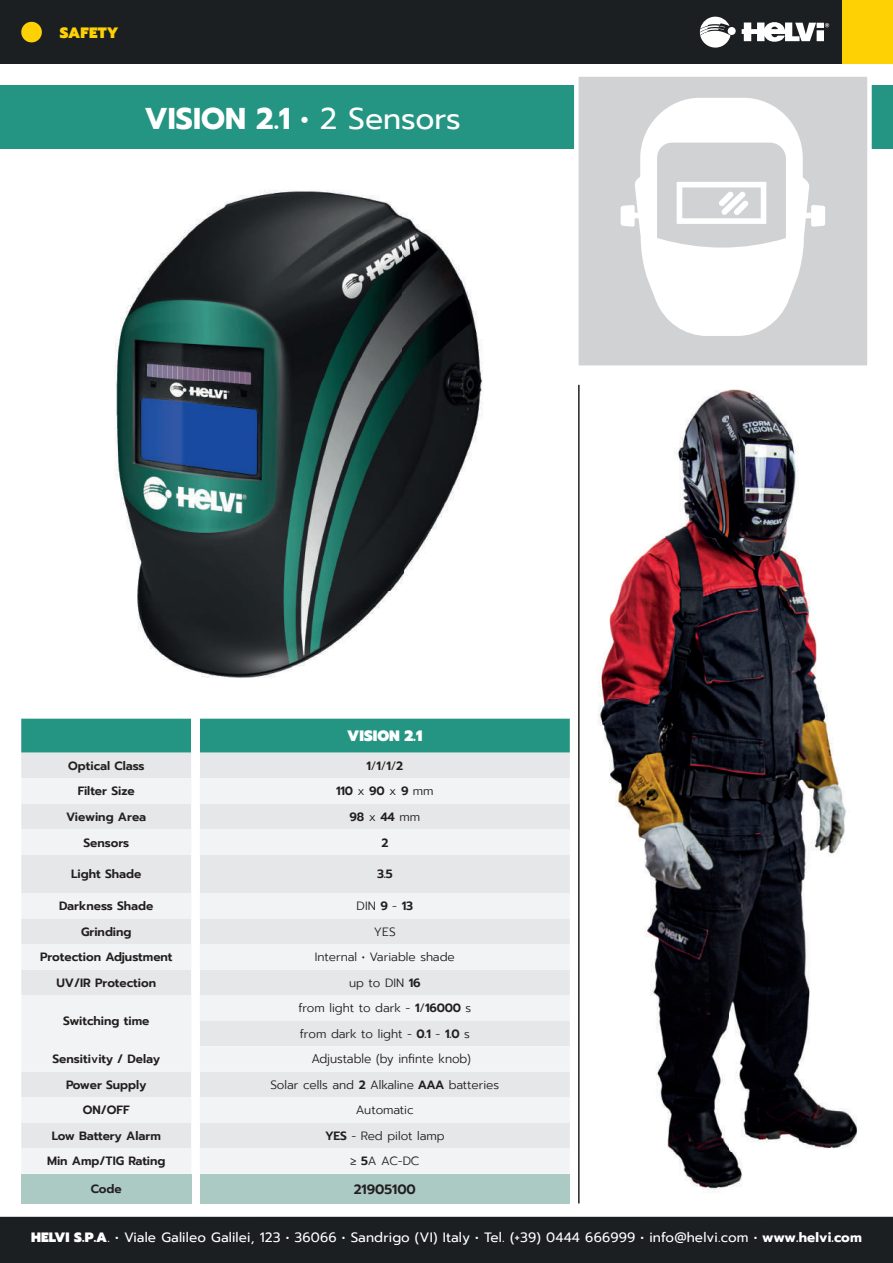
<style>
.page{position:relative;width:893px;height:1263px;background:#fff}
.page>*{position:absolute;margin:0;border:0;box-sizing:border-box;transform-origin:0 0}
.t1{font:700 30px "Prompt";color:#fff}
.t2{font:900 15px "Prompt";color:#fff}
.t3{font:900 15px "Prompt";letter-spacing:.02em;color:#fed105}
.t4{font:13.5px "Prompt";letter-spacing:.01em;color:#fff}
.t5{font:600 13.5px "Prompt";color:#231f20}
.t6{font:300 12.6px "Prompt";color:#231f20;scale:.95 1}
.t7{font:600 12px "Prompt";color:#231f20}
.t8{font:300 12px/25.5px "Prompt";color:#231f20}
.s1{font-weight:400}
.s2{font-weight:300}
.s3{font-weight:600}
.s4{font-weight:900}
.s5{font-weight:700}
</style>
<div class="page">
<div style="left:0;top:0;width:841px;height:64px;background:#1b1f22"></div>
<svg style="left:700px;top:16px;width:36px;height:32px"></svg>
<svg style="left:742px;top:22px;width:87px;height:20px"></svg>
<div style="left:0;top:1217px;width:893px;height:46px;background:#1b1f22"></div>
<div style="left:21px;top:22px;width:21px;height:20px;background:#fed105;border-radius:50%"></div>
<div style="left:842px;top:0;width:51px;height:64px;background:#fed105"></div>
<div style="left:0;top:85px;width:893px;height:64px;background:#259583"></div>
<hr style="left:578px;top:385px;width:2px;height:818px;background:#231f20">
<div style="left:574px;top:72px;width:298px;height:298px;background:#d1d2d4;border:4px solid #fff"></div>
<img style="left:114px;top:190px;width:369px;height:488px">
<svg style="left:21px;top:719px;width:549px;height:484px;background:#7bbab1"></svg>
<svg style="left:21px;top:778px;width:549px;height:396px;fill:#f2f3f4"></svg>
<div style="left:21px;top:1174px;width:170px;height:29px;background:#accac4"></div>
<div style="left:200px;top:1174px;width:370px;height:29px;background:#accac4"></div>
<img style="left:598px;top:389px;width:259px;height:804px">
<svg style="left:621px;top:98px;width:204px;height:238px"></svg>
<svg style="left:677px;top:182px;width:89px;height:42px"></svg>
<p class="t3" style="left:60px;top:21px;width:60px">SAFETY</p>
<h1 class="t1" style="left:144px;top:96px;width:318px">VISION 2.1 • <span class="s1">2 Sensors</span></h1>
<p class="t2" style="left:347px;top:725px;width:77px">VISION 2.1</p>
<p class="t7" style="left:68px;top:757px;width:78px">Optical Class</p>
<p class="t7" style="left:366px;top:757px;width:38px">1<span class="s2">/</span>1<span class="s2">/</span>1<span class="s2">/</span>2</p>
<p class="t7" style="left:78px;top:782px;width:58px">Filter Size</p>
<p class="t7" style="left:336px;top:782px;width:99px">110 <span class="s2">x</span> 90 <span class="s2">x</span> 9 <span class="s2">mm</span></p>
<p class="t7" style="left:66px;top:808px;width:82px">Viewing Area</p>
<p class="t7" style="left:350px;top:808px;width:72px">98 <span class="s2">x</span> 44 <span class="s2">mm</span></p>
<p class="t7" style="left:83px;top:833px;width:47px">Sensors</p>
<p class="t7" style="left:381px;top:833px;width:8px">2</p>
<p class="t7" style="left:71px;top:865px;width:72px">Light Shade</p>
<p class="t7" style="left:377px;top:865px;width:17px">3.5</p>
<p class="t7" style="left:59px;top:897px;width:96px">Darkness Shade</p>
<p class="t8" style="left:357px;top:893px;width:58px">DIN <span class="s3">9</span> - <span class="s3">13</span></p>
<p class="t7" style="left:81px;top:923px;width:52px">Grinding</p>
<p class="t8" style="left:374px;top:919px;width:23px">YES</p>
<p class="t7" style="left:40px;top:948px;width:134px">Protection Adjustment</p>
<p class="t8" style="left:315px;top:944px;width:142px">Internal • Variable shade</p>
<p class="t7" style="left:56px;top:974px;width:101px">UV/IR Protection</p>
<p class="t8" style="left:349px;top:970px;width:73px">up to DIN <span class="s3">16</span></p>
<p class="t7" style="left:63px;top:1012px;width:88px">Switching time</p>
<p class="t8" style="left:298px;top:995px;width:174px">from light to dark - <span class="s3">1</span>/<span class="s3">16000</span> s from dark to light - <span class="s3">0.1</span> - <span class="s3">1.0</span> s</p>
<p class="t7" style="left:52px;top:1050px;width:109px">Sensitivity / Delay</p>
<p class="t6" style="left:311px;top:1050px;width:170px">Adjustable (by infinte knob)</p>
<p class="t7" style="left:66px;top:1076px;width:82px">Power Supply</p>
<p class="t8" style="left:270px;top:1072px;width:230px">Solar cells and <span class="s3">2</span> Alkaline <span class="s3">AAA</span> batteries</p>
<p class="t7" style="left:83px;top:1101px;width:48px">ON/OFF</p>
<p class="t8" style="left:356px;top:1097px;width:59px">Automatic</p>
<p class="t7" style="left:52px;top:1127px;width:111px">Low Battery Alarm</p>
<p class="t8" style="left:325px;top:1123px;width:121px"><span class="s3">YES</span> - Red pilot lamp</p>
<p class="t7" style="left:47px;top:1152px;width:120px">Min Amp/TIG Rating</p>
<p class="t8" style="left:350px;top:1148px;width:71px">≥ <span class="s3">5</span>A AC-DC</p>
<p class="t7" style="left:91px;top:1180px;width:32px">Code</p>
<p class="t5" style="left:354px;top:1179px;width:64px">21905100</p>
<p class="t4" style="left:31px;top:1227px;width:832px"><span class="s4">HELVI S.P.A</span>. • Viale Galileo Galilei, 123 • 36066 • Sandrigo (VI) Italy • Tel. (+39) 0444 666999 • info@helvi.com • <span class="s5">www.helvi.com</span></p>
</div>
